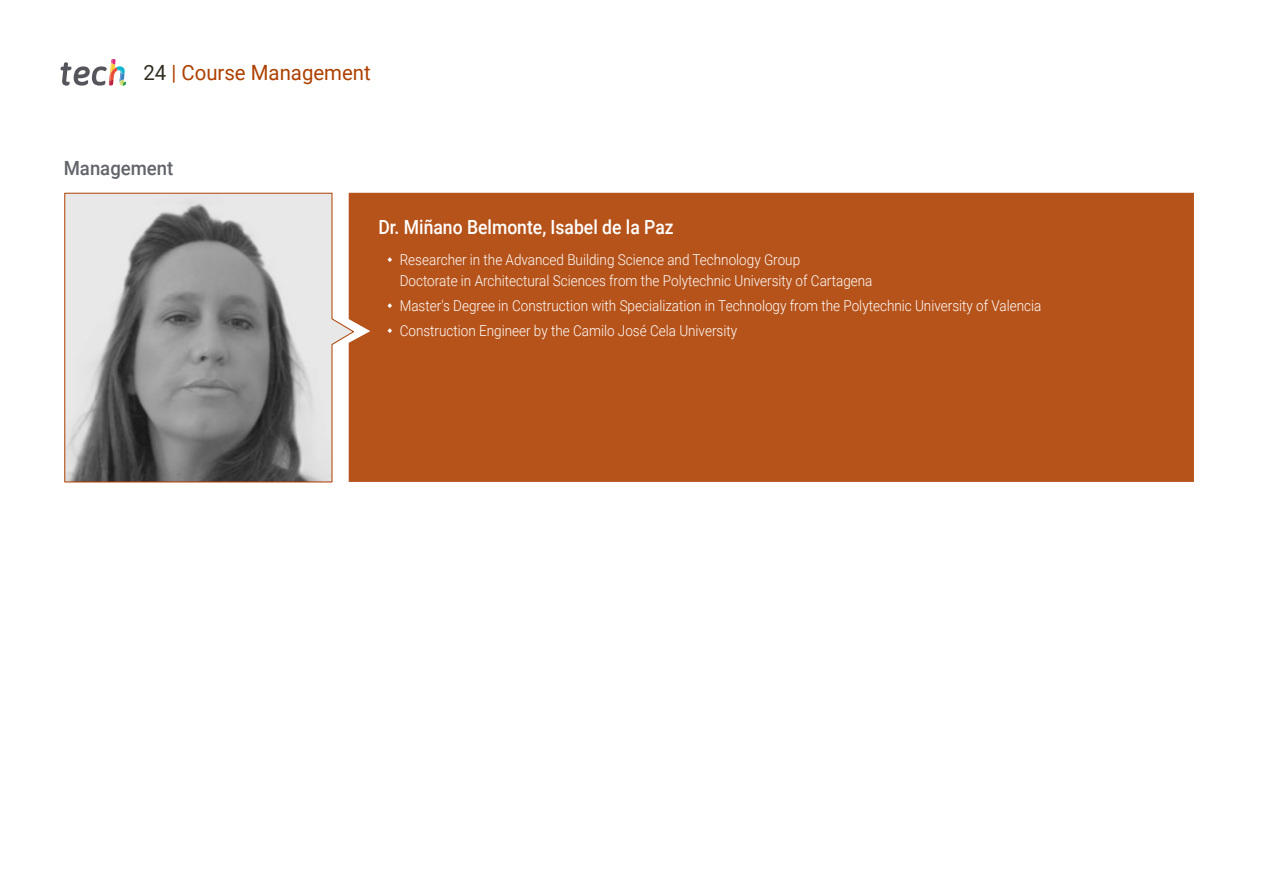
<style>
.page{position:relative;width:1263px;height:893px;background:#fff}
.page>*{position:absolute;margin:0;border:0;box-sizing:border-box;transform-origin:0 0}
.t1{font:21px "Roboto";color:#ae4000}
.t2{font:500 19.5px "Roboto";color:#fff;scale:.9 1}
.t3{font:500 19.5px "Roboto";color:#61646a;scale:.95 1}
.t4{font:300 15px/21px "Roboto";color:#fff;scale:.9 1}
.s1{color:#312e20}
</style>
<div class="page">
<svg style="left:61px;top:59px;width:65px;height:27px"></svg>
<div style="left:354px;top:193px;width:840px;height:289px;background:#b6531a"></div>
<svg style="left:64px;top:193px;width:290px;height:289px;background:#a4a09e"></svg>
<svg style="left:388px;top:257px;width:4px;height:5px"></svg>
<svg style="left:388px;top:303px;width:4px;height:5px"></svg>
<svg style="left:388px;top:329px;width:4px;height:5px"></svg>
<h1 class="t1" style="left:144px;top:57px;width:229px"><span class="s1">24</span> | Course Management</h1>
<h2 class="t3" style="left:64px;top:155px;width:117px">Management</h2>
<h2 class="t2" style="left:378px;top:214px;width:330px">Dr. Miñano Belmonte, Isabel de la Paz</h2>
<p class="t4" style="left:400px;top:248px;width:527px">Researcher in the Advanced Building Science and Technology Group<br>Doctorate in Architectural Sciences from the Polytechnic University of Cartagena</p>
<p class="t4" style="left:400px;top:292px;width:714px;line-height:25.2px">Master's Degree in Construction with Specialization in Technology from the Polytechnic University of Valencia<br>Construction Engineer by the Camilo José Cela University</p>
</div>
